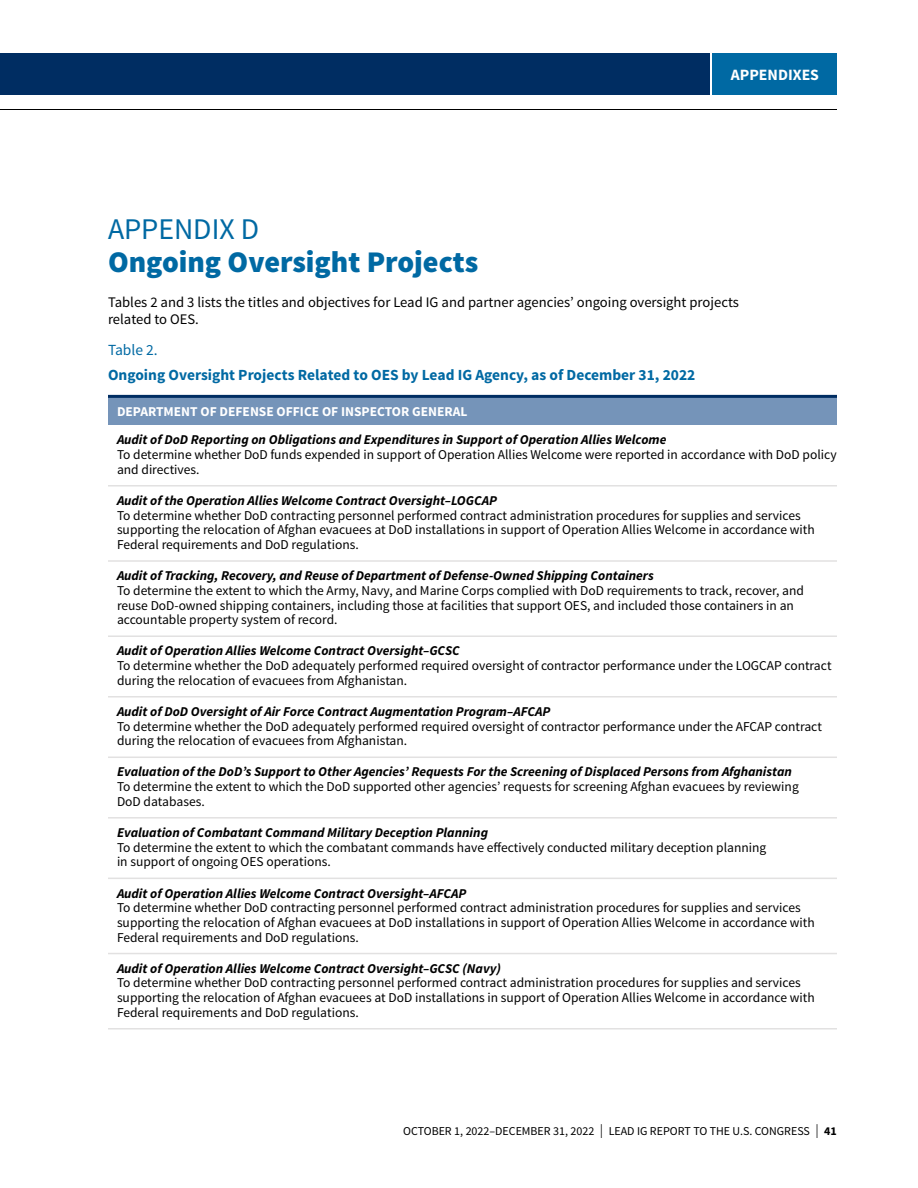
<style>
.page{position:relative;width:918px;height:1188px;background:#fff}
.page>*{position:absolute;margin:0;border:0;box-sizing:border-box;transform-origin:0 0}
.t1{font:900 30px "Source Sans Pro";color:#0069a3}
.Appendix_FOB_Head{font:30px "Source Sans Pro";color:#0069a3}
.t2{font:700 15.75px "Source Sans Pro";color:#fff}
.Figure_Table_Head{font:700 15.45px "Source Sans Pro";color:#0069a3}
.Figure_Table_Head-2{font:15.45px "Source Sans Pro";color:#0069a3}
.Sidebar_Body_Text{font:14.7px/17.2px "Source Sans Pro";color:#000}
.Table_Text_Left{font:13.5px/14.7px "Source Sans Pro";color:#000}
.Table_Text_Left-2{font:italic 700 13.5px "Source Sans Pro";color:#000}
.Table_Column_Heading{font:700 13.5px "Source Sans Pro";color:#fff}
.t3{font:12px "Source Sans Pro";color:#000}
.s1{font-weight:200;font-size:21px}
.s2{font-weight:700}
</style>
<div class="page">
<hr style="left:0;top:109px;width:837px;height:1px;background:#000">
<div style="left:0;top:53px;width:710px;height:42px;background:#002d62"></div>
<div style="left:712px;top:53px;width:125px;height:42px;background:#0069a3"></div>
<div style="left:108px;top:396px;width:729px;height:29px;background:#7594b9"></div>
<hr style="left:108px;top:485px;width:729px;height:2px;background:#e2e1e1">
<hr style="left:108px;top:560px;width:729px;height:2px;background:#e2e1e1">
<hr style="left:108px;top:635px;width:729px;height:2px;background:#e2e1e1">
<hr style="left:108px;top:696px;width:729px;height:2px;background:#e2e1e1">
<hr style="left:108px;top:757px;width:729px;height:1px;background:#e2e1e1">
<hr style="left:108px;top:817px;width:729px;height:2px;background:#e2e1e1">
<hr style="left:108px;top:878px;width:729px;height:1px;background:#e2e1e1">
<hr style="left:108px;top:953px;width:729px;height:1px;background:#e2e1e1">
<hr style="left:108px;top:1028px;width:729px;height:2px;background:#e2e1e1">
<hr style="left:108px;top:395px;width:729px;height:3px;background:#002d62">
<p class="t2" style="left:731px;top:64px;width:90px">APPENDIXES</p>
<p class="Appendix_FOB_Head" style="left:108px;top:210px;width:153px">APPENDIX D</p>
<p class="t1" style="left:108px;top:242px;width:372px">Ongoing Oversight Projects</p>
<p class="Sidebar_Body_Text" style="left:108px;top:294px;width:633px">Tables 2 and 3 lists the titles and objectives for Lead IG and partner agencies’ ongoing oversight projects related to OES.</p>
<p class="Figure_Table_Head-2" style="left:108px;top:340px;width:51px">Table 2.</p>
<p class="Figure_Table_Head" style="left:108px;top:365px;width:589px">Ongoing Oversight Projects Related to OES by Lead IG Agency, as of December 31, 2022</p>
<p class="Table_Column_Heading" style="left:117px;top:403px;width:352px">DEPARTMENT OF DEFENSE OFFICE OF INSPECTOR GENERAL</p>
<p class="Table_Text_Left-2" style="left:117px;top:431px;width:551px">Audit of DoD Reporting on Obligations and Expenditures in Support of Operation Allies Welcome</p>
<p class="Table_Text_Left" style="left:117px;top:447px;width:721px">To determine whether DoD funds expended in support of Operation Allies Welcome were reported in accordance with DoD policy and directives.</p>
<p class="Table_Text_Left-2" style="left:117px;top:492px;width:382px">Audit of the Operation Allies Welcome Contract Oversight–LOGCAP</p>
<p class="Table_Text_Left" style="left:117px;top:508px;width:699px">To determine whether DoD contracting personnel performed contract administration procedures for supplies and services supporting the relocation of Afghan evacuees at DoD installations in support of Operation Allies Welcome in accordance with<br>Federal requirements and DoD regulations.</p>
<p class="Table_Text_Left-2" style="left:117px;top:567px;width:538px">Audit of Tracking, Recovery, and Reuse of Department of Defense-Owned Shipping Containers</p>
<p class="Table_Text_Left" style="left:117px;top:583px;width:689px">To determine the extent to which the Army, Navy, and Marine Corps complied with DoD requirements to track, recover, and reuse DoD-owned shipping containers, including those at facilities that support OES, and included those containers in an accountable property system of record.</p>
<p class="Table_Text_Left-2" style="left:117px;top:642px;width:344px">Audit of Operation Allies Welcome Contract Oversight–GCSC</p>
<p class="Table_Text_Left" style="left:117px;top:658px;width:716px">To determine whether the DoD adequately performed required oversight of contractor performance under the LOGCAP contract during the relocation of evacuees from Afghanistan.</p>
<p class="Table_Text_Left-2" style="left:117px;top:703px;width:435px">Audit of DoD Oversight of Air Force Contract Augmentation Program–AFCAP</p>
<p class="Table_Text_Left" style="left:117px;top:719px;width:707px">To determine whether the DoD adequately performed required oversight of contractor performance under the AFCAP contract during the relocation of evacuees from Afghanistan.</p>
<p class="Table_Text_Left-2" style="left:117px;top:763px;width:676px">Evaluation of the DoD’s Support to Other Agencies’ Requests For the Screening of Displaced Persons from Afghanistan</p>
<p class="Table_Text_Left" style="left:117px;top:780px;width:683px">To determine the extent to which the DoD supported other agencies’ requests for screening Afghan evacuees by reviewing<br>DoD databases.</p>
<p class="Table_Text_Left-2" style="left:117px;top:824px;width:373px">Evaluation of Combatant Command Military Deception Planning</p>
<p class="Table_Text_Left" style="left:117px;top:840px;width:651px">To determine the extent to which the combatant commands have effectively conducted military deception planning in support of ongoing OES operations.</p>
<p class="Table_Text_Left-2" style="left:117px;top:884px;width:351px">Audit of Operation Allies Welcome Contract Oversight–AFCAP</p>
<p class="Table_Text_Left" style="left:117px;top:901px;width:699px">To determine whether DoD contracting personnel performed contract administration procedures for supplies and services supporting the relocation of Afghan evacuees at DoD installations in support of Operation Allies Welcome in accordance with<br>Federal requirements and DoD regulations.</p>
<p class="Table_Text_Left-2" style="left:117px;top:960px;width:385px">Audit of Operation Allies Welcome Contract Oversight–GCSC (Navy)</p>
<p class="Table_Text_Left" style="left:117px;top:976px;width:699px">To determine whether DoD contracting personnel performed contract administration procedures for supplies and services supporting the relocation of Afghan evacuees at DoD installations in support of Operation Allies Welcome in accordance with<br>Federal requirements and DoD regulations.</p>
<p class="t3" style="left:403px;top:1123px;width:435px">OCTOBER 1, 2022–DECEMBER 31, 2022 <span class="s1">I</span> LEAD IG REPORT TO THE U.S. CONGRESS <span class="s1">I</span> <span class="s2">41</span></p>
</div>
